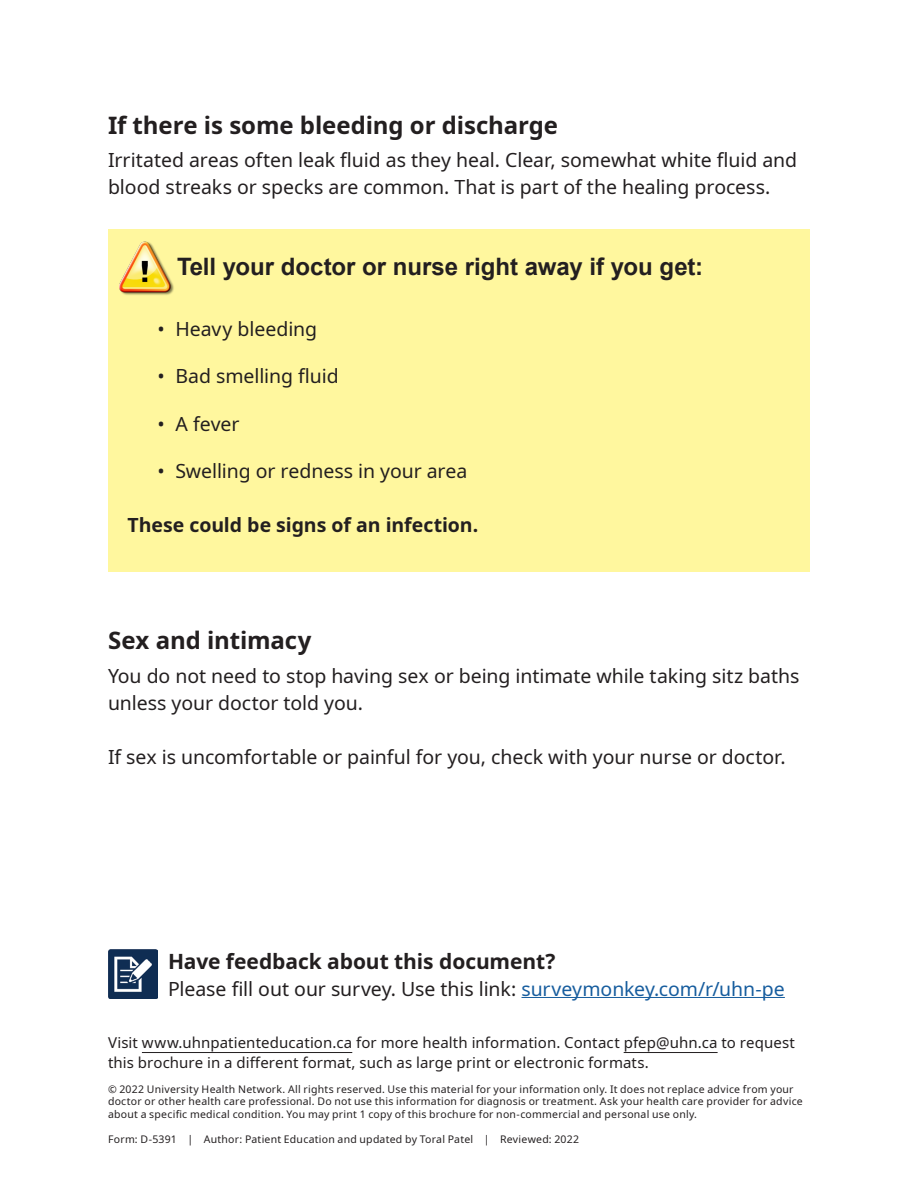
<style>
.page{position:relative;width:918px;height:1188px;background:#fff}
.page>*{position:absolute;margin:0;border:0;box-sizing:border-box;transform-origin:0 0}
.subtitle__H2{font:700 24px "Noto Sans";letter-spacing:-.005em;color:#231f20}
.subtitle_small__H3{font:700 24px "Arial";letter-spacing:-.005em;color:#231f20}
.subtitle_small__H3-2{font:700 21px "Noto Sans";letter-spacing:-.005em;color:#231f20}
.body{font:19.5px/27px "Noto Sans";letter-spacing:-.005em;color:#231f20}
.bullets_-_round{font:19.5px "Noto Sans";letter-spacing:-.005em;color:#231f20}
.body-2{font:700 19.5px "Noto Sans";letter-spacing:-.005em;color:#231f20}
.contact_info{font:15px/19.5px "Noto Sans";letter-spacing:.005em;color:#231f20}
.disclaimer{font:10.5px/12.6px "Noto Sans";letter-spacing:.02em;color:#231f20}
.s1{color:#175d9e}
</style>
<div class="page">
<div style="left:108px;top:230px;width:702px;height:86px;background:#fff79e"></div>
<div style="left:108px;top:295px;width:702px;height:81px;background:#fff79e"></div>
<div style="left:108px;top:342px;width:702px;height:81px;background:#fff79e"></div>
<div style="left:108px;top:390px;width:702px;height:80px;background:#fff79e"></div>
<div style="left:108px;top:464px;width:702px;height:80px;background:#fff79e"></div>
<div style="left:108px;top:491px;width:702px;height:80px;background:#fff79e"></div>
<img style="left:119px;top:241px;width:55px;height:54px">
<hr style="left:522px;top:997px;width:263px;height:1px;background:#175d9e">
<hr style="left:142px;top:1052px;width:210px;height:1px;background:#231f20">
<hr style="left:624px;top:1052px;width:94px;height:1px;background:#231f20">
<img style="left:108px;top:949px;width:49px;height:49px">
<h2 class="subtitle__H2" style="left:108px;top:108px;width:452px">If there is some bleeding or discharge</h2>
<p class="body" style="left:108px;top:147px;width:691px">Irritated areas often leak fluid as they heal. Clear, somewhat white fluid and blood streaks or specks are common. That is part of the healing process.</p>
<h3 class="subtitle_small__H3" style="left:177px;top:250px;width:528px">Tell your doctor or nurse right away if you get:</h3>
<p class="bullets_-_round" style="left:158px;top:315px;width:161px">• Heavy bleeding</p>
<p class="bullets_-_round" style="left:158px;top:363px;width:183px">• Bad smelling fluid</p>
<p class="bullets_-_round" style="left:158px;top:410px;width:83px">• A fever</p>
<p class="bullets_-_round" style="left:158px;top:457px;width:311px">• Swelling or redness in your area</p>
<p class="body-2" style="left:128px;top:511px;width:352px">These could be signs of an infection.</p>
<h2 class="subtitle__H2" style="left:108px;top:623px;width:205px">Sex and intimacy</h2>
<p class="body" style="left:108px;top:663px;width:693px">You do not need to stop having sex or being intimate while taking sitz baths unless your doctor told you.</p>
<p class="body" style="left:108px;top:744px;width:679px">If sex is uncomfortable or painful for you, check with your nurse or doctor.</p>
<h3 class="subtitle_small__H3-2" style="left:168px;top:946px;width:389px">Have feedback about this document?</h3>
<p class="body" style="left:168px;top:975px;width:618px">Please fill out our survey. Use this link: <span class="s1">surveymonkey.com/r/uhn-pe</span></p>
<p class="contact_info" style="left:108px;top:1033px;width:689px">Visit www.uhnpatienteducation.ca for more health information. Contact pfep@uhn.ca to request this brochure in a different format, such as large print or electronic formats.</p>
<p class="disclaimer" style="left:108px;top:1083px;width:696px">© 2022 University Health Network. All rights reserved. Use this material for your information only. It does not replace advice from your doctor or other health care professional. Do not use this information for diagnosis or treatment. Ask your health care provider for advice about a specific medical condition. You may print 1 copy of this brochure for non-commercial and personal use only.</p>
<p class="disclaimer" style="left:108px;top:1133px;width:473px">Form: D-5391 | Author: Patient Education and updated by Toral Patel | Reviewed: 2022</p>
</div>
